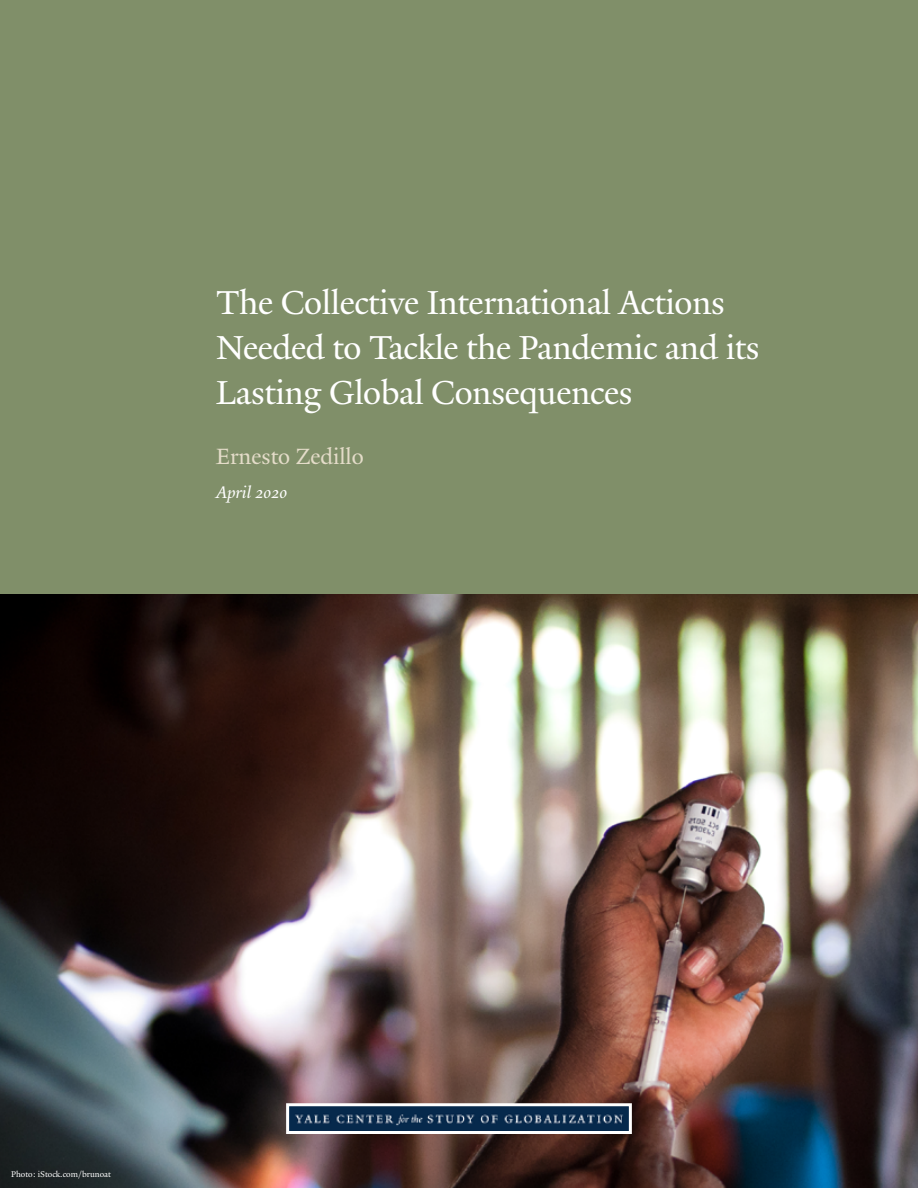
<style>
.page{position:relative;width:918px;height:1188px;background:#808f69}
.page>*{position:absolute;margin:0;border:0;box-sizing:border-box;transform-origin:0 0}
.t1{font:36px/45px "Yale Design";letter-spacing:-.01em;color:#fff}
.t2{font:24px "Yale Design";color:#e4dcc9}
.t3{font:italic 18px "Yale Design";color:#fff}
.t4{font:9px "Yale Design";color:#fff}
</style>
<div class="page">
<img style="left:0;top:594px;width:918px;height:594px">
<img style="left:290px;top:1107px;width:338px;height:23px">
<div style="left:286px;top:1103px;width:346px;height:31px;border:3px solid #fff"></div>
<p class="t1" style="left:216px;top:280px;width:545px">The Collective International Actions<br>Needed to Tackle the Pandemic and its<br>Lasting Global Consequences</p>
<p class="t2" style="left:216px;top:442px;width:149px">Ernesto Zedillo</p>
<p class="t3" style="left:216px;top:482px;width:73px">April 2020</p>
<p class="t4" style="left:11px;top:1168px;width:101px">Photo: iStock.com/brunoat</p>
</div>
